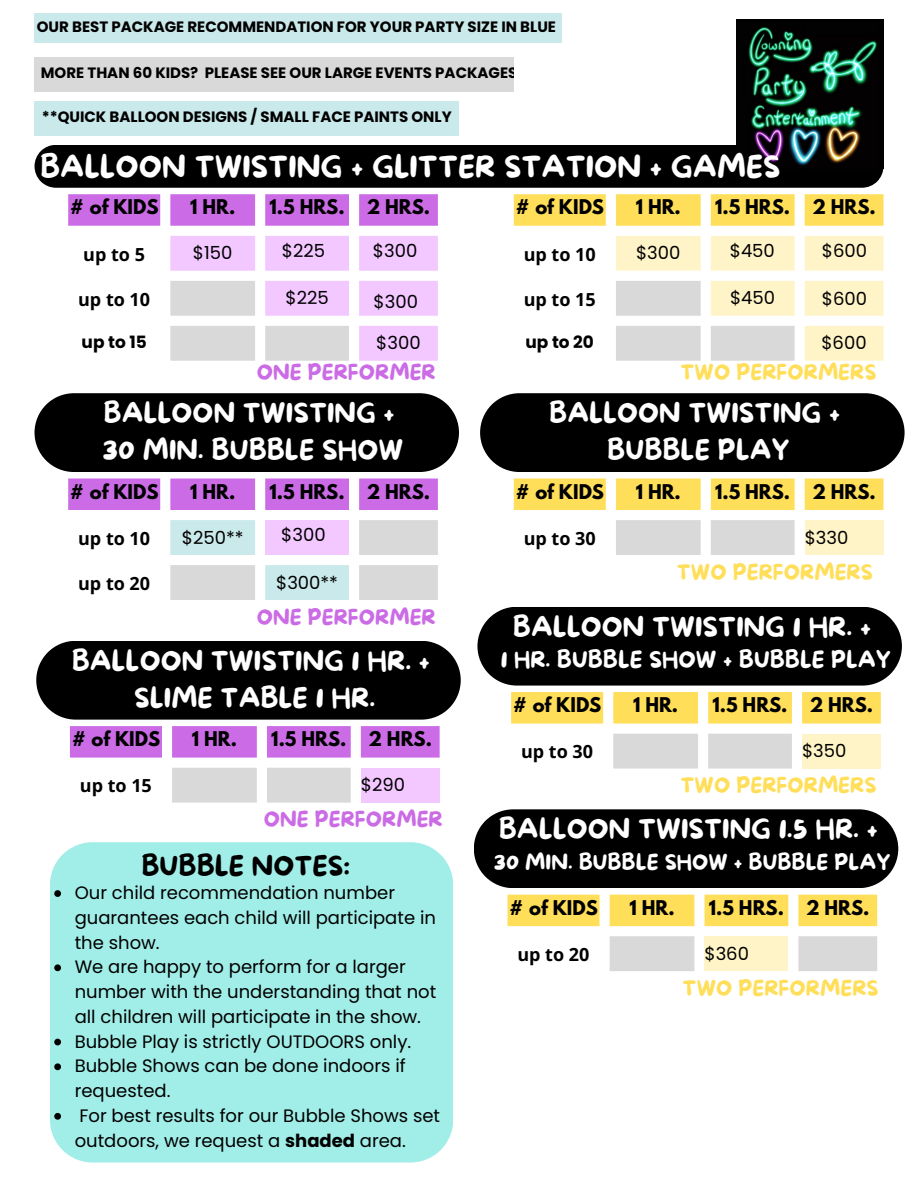
<style>
.page{position:relative;width:918px;height:1188px;background:#fff}
.page>*{position:absolute;margin:0;border:0;box-sizing:border-box;transform-origin:0 0}
.t1{font:30px "More Sugar";color:#fff}
.t2{font:27px/37.2px "More Sugar";color:#fff;text-align:center}
.t3{font:27px "More Sugar";color:#000}
.t4{font:22.5px "More Sugar";color:#fff}
.t5{font:21px "More Sugar";color:#ffde59}
.t6{font:21px "More Sugar";color:#cb6ce6}
.t7{font:21px "More Sugar";color:#fff}
.t8{font:18px/24.8px "Poppins";color:#000}
.t9{font:700 18px "League Spartan";color:#000}
.t10{font:700 18px "Open Sans";color:#000}
.t11{font:700 16.95px "Poppins";color:#000}
.t12{font:700 15px "Poppins";color:#000}
.s1{font-weight:700}
</style>
<div class="page">
<div style="left:35px;top:13px;width:527px;height:29px;background:#cae9eb"></div>
<div style="left:35px;top:101px;width:424px;height:35px;background:#cae9eb"></div>
<div style="left:35px;top:57px;width:479px;height:35px;background:#d9d9d9"></div>
<svg style="left:68px;top:194px;width:370px;height:32px"></svg>
<svg style="left:170px;top:236px;width:268px;height:125px"></svg>
<svg style="left:514px;top:194px;width:369px;height:32px"></svg>
<svg style="left:616px;top:236px;width:267px;height:125px"></svg>
<div style="left:35px;top:145px;width:848px;height:43px;background:#000"></div>
<img style="left:736px;top:19px;width:147px;height:150px">
<svg style="left:68px;top:479px;width:370px;height:31px"></svg>
<svg style="left:170px;top:520px;width:268px;height:80px"></svg>
<svg style="left:514px;top:479px;width:369px;height:31px"></svg>
<div style="left:616px;top:520px;width:179px;height:35px;background:#d9d9d9"></div>
<div style="left:805px;top:520px;width:78px;height:35px;background:#fff4c7"></div>
<div style="left:35px;top:393px;width:424px;height:79px;background:#000"></div>
<div style="left:480px;top:393px;width:425px;height:79px;background:#000"></div>
<svg style="left:511px;top:692px;width:370px;height:32px"></svg>
<svg style="left:613px;top:734px;width:179px;height:35px"></svg>
<div style="left:802px;top:734px;width:79px;height:35px;background:#fff4c7"></div>
<div style="left:477px;top:607px;width:425px;height:79px;background:#000"></div>
<svg style="left:507px;top:895px;width:370px;height:31px"></svg>
<svg style="left:610px;top:936px;width:267px;height:35px"></svg>
<div style="left:705px;top:936px;width:83px;height:35px;background:#fff4c7"></div>
<div style="left:474px;top:809px;width:424px;height:79px;background:#000"></div>
<svg style="left:70px;top:726px;width:370px;height:32px"></svg>
<svg style="left:172px;top:768px;width:179px;height:35px"></svg>
<div style="left:361px;top:768px;width:79px;height:35px;background:#f3c7ff"></div>
<div style="left:36px;top:641px;width:425px;height:79px;background:#000"></div>
<div style="left:50px;top:842px;width:403px;height:321px;background:#a1ede7"></div>
<svg style="left:54px;top:890px;width:7px;height:7px"></svg>
<svg style="left:54px;top:964px;width:7px;height:7px"></svg>
<svg style="left:54px;top:1039px;width:7px;height:6px"></svg>
<svg style="left:54px;top:1063px;width:7px;height:7px"></svg>
<svg style="left:54px;top:1113px;width:7px;height:7px"></svg>
<p class="t12" style="left:37px;top:16px;width:521px">OUR BEST PACKAGE RECOMMENDATION FOR YOUR PARTY SIZE IN BLUE</p>
<p class="t12" style="left:41px;top:63px;width:478px">MORE THAN 60 KIDS? PLEASE SEE OUR LARGE EVENTS PACKAGES</p>
<p class="t12" style="left:42px;top:107px;width:411px">**QUICK BALLOON DESIGNS / SMALL FACE PAINTS ONLY</p>
<p class="t1" style="left:40px;top:151px;width:742px">BALLOON TWISTING + GLITTER STATION + GAMES</p>
<p class="t9" style="left:70px;top:198px;width:90px"># of KIDS</p>
<h1 class="t9" style="left:190px;top:198px;width:47px">1 HR.</h1>
<p class="t9" style="left:270px;top:198px;width:77px">1.5 HRS.</p>
<p class="t9" style="left:367px;top:198px;width:65px">2 HRS.</p>
<p class="t10" style="left:83px;top:241px;width:63px">up to 5</p>
<p class="t8" style="left:193px;top:241px;width:41px">$150</p>
<p class="t10" style="left:78px;top:286px;width:74px">up to 10</p>
<p class="t8" style="left:285px;top:286px;width:45px">$225</p>
<p class="t11" style="left:82px;top:331px;width:67px">up to 15</p>
<p class="t8" style="left:376px;top:331px;width:46px">$300</p>
<p class="t8" style="left:282px;top:238px;width:45px">$225</p>
<p class="t8" style="left:373px;top:238px;width:46px">$300</p>
<p class="t8" style="left:374px;top:289px;width:46px">$300</p>
<p class="t9" style="left:516px;top:198px;width:90px"># of KIDS</p>
<p class="t9" style="left:636px;top:198px;width:47px">1 HR.</p>
<p class="t9" style="left:715px;top:198px;width:77px">1.5 HRS.</p>
<p class="t9" style="left:812px;top:198px;width:65px">2 HRS.</p>
<p class="t10" style="left:524px;top:241px;width:74px">up to 10</p>
<h3 class="t8" style="left:636px;top:241px;width:46px">$300</h3>
<p class="t10" style="left:524px;top:286px;width:74px">up to 15</p>
<p class="t8" style="left:730px;top:286px;width:47px">$450</p>
<p class="t11" style="left:526px;top:331px;width:70px">up to 20</p>
<p class="t8" style="left:821px;top:331px;width:47px">$600</p>
<p class="t8" style="left:730px;top:238px;width:47px">$450</p>
<p class="t8" style="left:822px;top:238px;width:47px">$600</p>
<p class="t8" style="left:822px;top:286px;width:47px">$600</p>
<p class="t6" style="left:257px;top:360px;width:181px">ONE PERFORMER</p>
<p class="t5" style="left:681px;top:360px;width:198px">TWO PERFORMERS</p>
<p class="t2" style="left:103px;top:396px;width:302px;text-align:left">BALLOON TWISTING +<br>30 MIN. BUBBLE SHOW</p>
<p class="t9" style="left:70px;top:483px;width:90px"># of KIDS</p>
<p class="t9" style="left:190px;top:483px;width:47px">1 HR.</p>
<p class="t9" style="left:270px;top:483px;width:77px">1.5 HRS.</p>
<p class="t9" style="left:367px;top:483px;width:65px">2 HRS.</p>
<p class="t10" style="left:78px;top:526px;width:74px">up to 10</p>
<p class="t8" style="left:182px;top:525px;width:63px">$250**</p>
<p class="t10" style="left:78px;top:571px;width:74px">up to 20</p>
<p class="t8" style="left:276px;top:570px;width:63px">$300**</p>
<h3 class="t8" style="left:281px;top:522px;width:46px">$300</h3>
<p class="t6" style="left:257px;top:606px;width:181px">ONE PERFORMER</p>
<h3 class="t2" style="left:72px;top:644px;width:360px">BALLOON TWISTING 1 HR. +<br>SLIME TABLE 1 HR.</h3>
<h3 class="t9" style="left:72px;top:730px;width:90px"># of KIDS</h3>
<h2 class="t9" style="left:192px;top:730px;width:47px">1 HR.</h2>
<p class="t9" style="left:271px;top:730px;width:77px">1.5 HRS.</p>
<p class="t9" style="left:369px;top:730px;width:65px">2 HRS.</p>
<p class="t10" style="left:80px;top:773px;width:74px">up to 15</p>
<p class="t8" style="left:361px;top:773px;width:46px">$290</p>
<h3 class="t6" style="left:264px;top:808px;width:181px">ONE PERFORMER</h3>
<p class="t3" style="left:141px;top:851px;width:210px">BUBBLE NOTES:</p>
<h2 class="t8" style="left:75px;top:881px;width:363px">Our child recommendation number guarantees each child will participate in the show.</h2>
<p class="t8" style="left:75px;top:955px;width:363px">We are happy to perform for a larger number with the understanding that not all children will participate in the show.</p>
<p class="t8" style="left:75px;top:1029px;width:338px">Bubble Play is strictly OUTDOORS only.</p>
<p class="t8" style="left:75px;top:1054px;width:333px">Bubble Shows can be done indoors if requested.</p>
<p class="t8" style="left:75px;top:1103px;width:367px">For best results for our Bubble Shows set outdoors, we request a <span class="s1">shaded</span> area.</p>
<p class="t2" style="left:549px;top:396px;width:293px">BALLOON TWISTING +<br>BUBBLE PLAY</p>
<h3 class="t9" style="left:516px;top:483px;width:90px"># of KIDS</h3>
<h2 class="t9" style="left:636px;top:483px;width:47px">1 HR.</h2>
<h2 class="t9" style="left:715px;top:483px;width:77px">1.5 HRS.</h2>
<p class="t9" style="left:812px;top:483px;width:65px">2 HRS.</p>
<p class="t10" style="left:524px;top:526px;width:74px">up to 30</p>
<p class="t8" style="left:805px;top:525px;width:45px">$330</p>
<p class="t5" style="left:677px;top:561px;width:198px">TWO PERFORMERS</p>
<p class="t2" style="left:513px;top:610px;width:360px">BALLOON TWISTING 1 HR. +</p>
<p class="t4" style="left:501px;top:648px;width:392px">1 HR. BUBBLE SHOW + BUBBLE PLAY</p>
<p class="t9" style="left:513px;top:696px;width:90px"># of KIDS</p>
<p class="t9" style="left:633px;top:696px;width:47px">1 HR.</p>
<p class="t9" style="left:712px;top:696px;width:77px">1.5 HRS.</p>
<p class="t9" style="left:810px;top:696px;width:65px">2 HRS.</p>
<p class="t10" style="left:521px;top:739px;width:74px">up to 30</p>
<p class="t8" style="left:802px;top:739px;width:46px">$350</p>
<p class="t5" style="left:681px;top:774px;width:198px">TWO PERFORMERS</p>
<h3 class="t2" style="left:499px;top:812px;width:381px">BALLOON TWISTING 1.5 HR. +</h3>
<h3 class="t7" style="left:494px;top:850px;width:398px">30 MIN. BUBBLE SHOW + BUBBLE PLAY</h3>
<p class="t9" style="left:509px;top:899px;width:90px"># of KIDS</p>
<p class="t9" style="left:629px;top:899px;width:47px">1 HR.</p>
<p class="t9" style="left:709px;top:899px;width:77px">1.5 HRS.</p>
<p class="t9" style="left:806px;top:899px;width:65px">2 HRS.</p>
<h3 class="t10" style="left:517px;top:942px;width:74px">up to 20</h3>
<h3 class="t8" style="left:705px;top:941px;width:46px">$360</h3>
<p class="t5" style="left:683px;top:977px;width:198px">TWO PERFORMERS</p>
</div>
